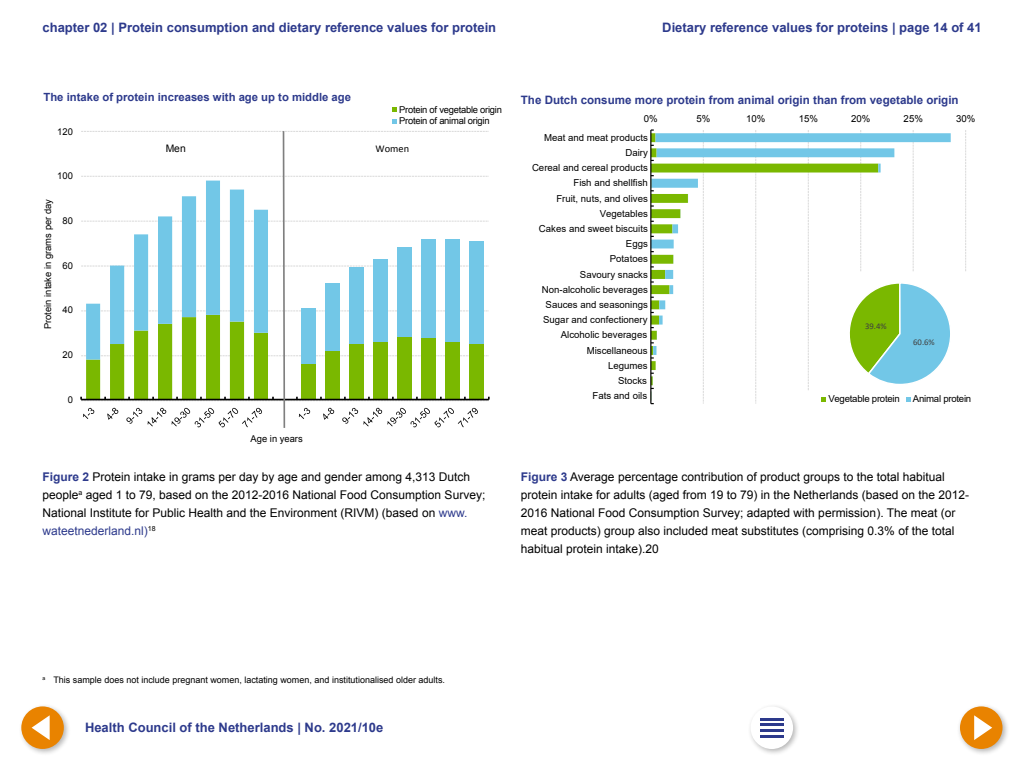
<style>
.page{position:relative;width:1024px;height:768px;background:#fff}
.page>*{position:absolute;margin:0;border:0;box-sizing:border-box;transform-origin:0 0}
.t1{font:700 13px "Arial";color:#2d3a8c}
.Tabel_Kop{font:12px/18px "Arial";color:#000}
.Figuur_Kop{font:12px/18px "Arial";color:#000}
.t2{font:700 11.6px "Arial";color:#2d3a8c}
.t3{font:700 11.3px "Arial";color:#2d3a8c}
.t4{font:10.4px "Calibri";color:#000}
.t5{font:10.4px "Arial";color:#000}
.t6{font:9.7px "Arial";color:#000}
.t7{font:9.6px/15.2px "Arial";color:#000;text-align:right}
.t8{font:9.6px "Arial";letter-spacing:-.025em;color:#000}
.t9{font:9.4px/11.2px "Arial";letter-spacing:-.025em;color:#000}
.t10{font:9.4px "Arial";color:#000}
.Footnote{font:9px "Arial";color:#000}
.t11{font:8.7px "Calibri";color:#404040}
.s1{font-weight:700;color:#2d3a8c}
.s2{color:#2d3a8c}
</style>
<div class="page">
<svg style="left:392px;top:108px;width:5px;height:4px"></svg>
<svg style="left:80px;top:119px;width:410px;height:309px"></svg>
<svg style="left:965px;top:130px;width:1px;height:141px"></svg>
<svg style="left:651px;top:133px;width:192px;height:268px"></svg>
<hr style="left:650px;top:130px;width:1px;height:274px;background:#000">
<div style="left:785px;top:391px;width:187px;height:30px;background:#fff"></div>
<svg style="left:821px;top:397px;width:5px;height:4px"></svg>
<div style="left:811px;top:272px;width:171px;height:123px;background:#fff"></div>
<svg style="left:843px;top:130px;width:108px;height:272px"></svg>
<div style="left:18px;top:703px;width:53px;height:53px;background:#000;opacity:.3"></div>
<div style="left:21px;top:706px;width:43px;height:43px;background:#e98300;border-radius:50%"></div>
<svg style="left:32px;top:715px;width:18px;height:25px"></svg>
<div style="left:747px;top:703px;width:53px;height:53px;background:#000;opacity:.3"></div>
<div style="left:751px;top:707px;width:42px;height:42px;background:#fff;border-radius:50%"></div>
<hr style="left:760px;top:718px;width:24px;height:2px;background:#2d3a8c">
<hr style="left:760px;top:724px;width:24px;height:2px;background:#2d3a8c">
<hr style="left:760px;top:730px;width:24px;height:2px;background:#2d3a8c">
<hr style="left:760px;top:735px;width:24px;height:2px;background:#2d3a8c">
<div style="left:957px;top:703px;width:53px;height:53px;background:#000;opacity:.3"></div>
<div style="left:960px;top:706px;width:43px;height:43px;background:#e98300;border-radius:50%"></div>
<svg style="left:974px;top:715px;width:18px;height:25px"></svg>
<p class="t1" style="left:43px;top:19px;width:455px">chapter 02 | Protein consumption and dietary reference values for protein</p>
<p class="t1" style="left:662px;top:19px;width:321px">Dietary reference values for proteins | page 14 of 41</p>
<p class="t3" style="left:44px;top:89px;width:309px">The intake of protein increases with age up to middle age</p>
<p class="t9" style="left:57px;top:126px;width:17px">120</p>
<p class="t9" style="left:399px;top:104px;width:104px">Protein of vegetable origin<br>Protein of animal origin</p>
<p class="t9" style="left:57px;top:170px;width:17px">100</p>
<p class="t10" style="left:42px;top:329px;width:132px;rotate:-90deg">Protein intake in grams per day</p>
<p class="t9" style="left:63px;top:215px;width:12px">80</p>
<p class="t9" style="left:63px;top:260px;width:12px">60</p>
<p class="t9" style="left:63px;top:304px;width:12px">40</p>
<p class="t9" style="left:63px;top:349px;width:12px">20</p>
<p class="t9" style="left:68px;top:394px;width:7px">0</p>
<p class="t5" style="left:166px;top:141px;width:22px">Men</p>
<p class="t4" style="left:376px;top:142px;width:35px">Women</p>
<p class="t10" style="left:251px;top:433px;width:54px">Age in years</p>
<h3 class="Figuur_Kop" style="left:43px;top:468px;width:444px"><span class="s1">Figure 2</span> Protein intake in grams per day by age and gender among 4,313 Dutch people<sup>a</sup> aged 1 to 79, based on the 2012-2016 National Food Consumption Survey; National Institute for Public Health and the Environment (RIVM) (based on <span class="s2">www. wateetnederland.nl)</span><sup>18</sup></h3>
<p class="t2" style="left:521px;top:92px;width:439px">The Dutch consume more protein from animal origin than from vegetable origin</p>
<p class="t6" style="left:644px;top:112px;width:15px">0%</p>
<p class="t6" style="left:696px;top:112px;width:15px">5%</p>
<p class="t6" style="left:746px;top:112px;width:21px">10%</p>
<p class="t6" style="left:799px;top:112px;width:21px">15%</p>
<p class="t6" style="left:851px;top:112px;width:21px">20%</p>
<p class="t6" style="left:904px;top:112px;width:21px">25%</p>
<p class="t6" style="left:956px;top:112px;width:21px">30%</p>
<p class="t7" style="left:544px;top:130px;width:105px">Meat and meat products<br>Dairy</p>
<p class="t6" style="left:532px;top:161px;width:117px">Cereal and cereal products</p>
<p class="t7" style="left:556px;top:175px;width:93px">Fish and shellfish<br>Fruit, nuts, and olives<br>Vegetables</p>
<p class="t6" style="left:539px;top:222px;width:110px">Cakes and sweet biscuits</p>
<p class="t7" style="left:542px;top:236px;width:107px">Eggs<br>Potatoes<br>Savoury snacks<br>Non-alcoholic beverages<br>Sauces and seasonings<br>Sugar and confectionery</p>
<p class="t6" style="left:561px;top:328px;width:88px">Alcoholic beverages</p>
<p class="t7" style="left:587px;top:343px;width:63px">Miscellaneous<br>Legumes<br>Stocks</p>
<p class="t6" style="left:592px;top:389px;width:56px">Fats and oils</p>
<p class="t11" style="left:865px;top:320px;width:23px">39.4%</p>
<p class="t11" style="left:913px;top:336px;width:23px">60.6%</p>
<p class="t8" style="left:828px;top:392px;width:73px">Vegetable protein</p>
<p class="t8" style="left:913px;top:392px;width:60px">Animal protein</p>
<h2 class="Tabel_Kop" style="left:521px;top:468px;width:450px"><span class="s1">Figure 3</span> Average percentage contribution of product groups to the total habitual protein intake for adults (aged from 19 to 79) in the Netherlands (based on the 2012- 2016 National Food Consumption Survey; adapted with permission). The meat (or meat products) group also included meat substitutes (comprising 0.3% of the total habitual protein intake).20</h2>
<p class="Footnote" style="left:43px;top:674px;width:404px"><sup>a</sup> This sample does not include pregnant women, lactating women, and institutionalised older adults.</p>
<p class="t1" style="left:85px;top:719px;width:300px">Health Council of the Netherlands | No. 2021/10e</p>
</div>
